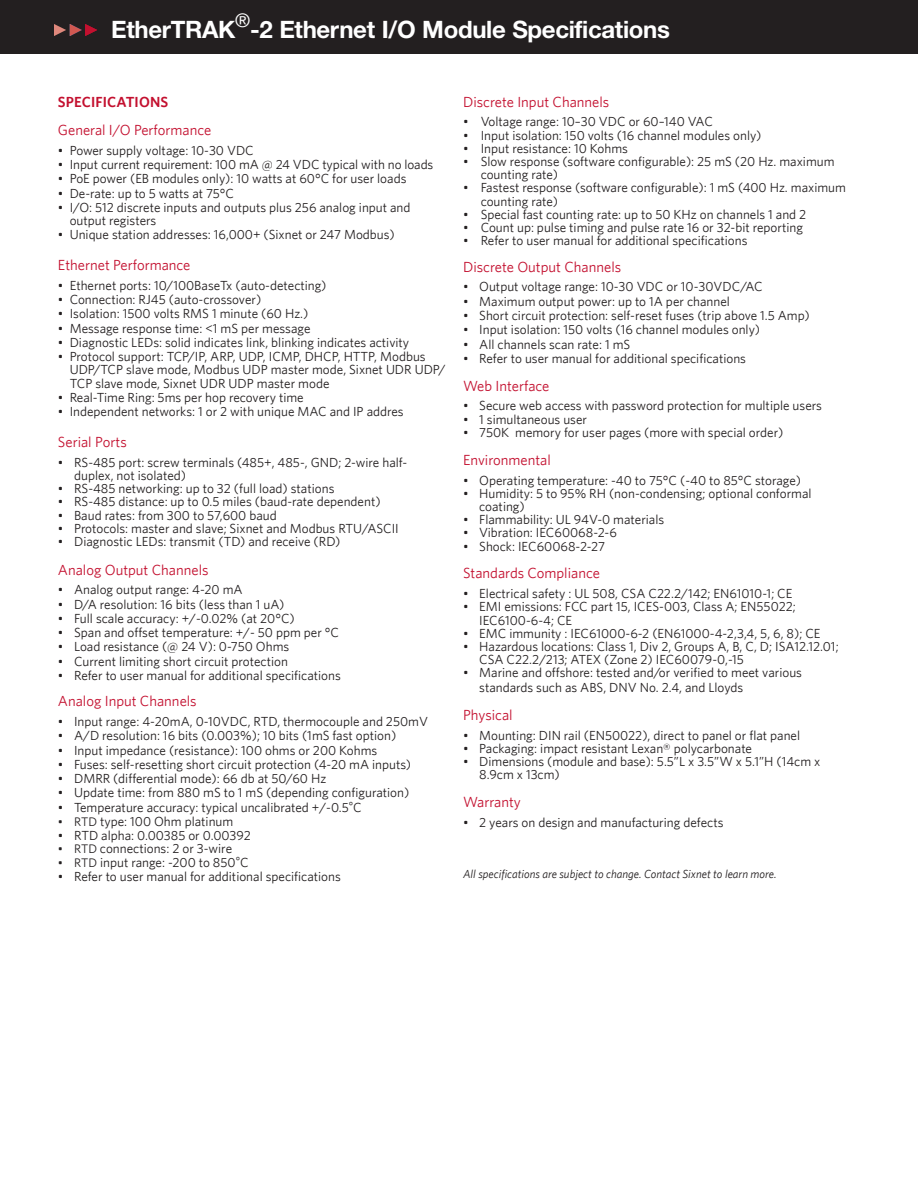
<style>
.page{position:relative;width:918px;height:1188px;background:#fff}
.page>*{position:absolute;margin:0;border:0;box-sizing:border-box;transform-origin:0 0}
.Page_1_-_Header_Blac{font:700 24px "Helvetica Neue LT Std";letter-spacing:-.015em;color:#fff}
.t1{font:14.7px/28.2px "Whitney";color:#c3102f}
.t2{font:13.2px/13.2px "Whitney";color:#231f20}
.t3{font:italic 11.7px "Whitney";color:#231f20}
.s1{font-weight:600}
.s2{font-size:12.45px}
</style>
<div class="page">
<div style="left:0;top:0;width:918px;height:54px;background:#231f20"></div>
<svg style="left:54px;top:24px;width:43px;height:12px"></svg>
<p class="Page_1_-_Header_Blac" style="left:111px;top:15px;width:560px">EtherTRAK<sup>®</sup>-2 Ethernet I/O Module Specifications</p>
<p class="t1" style="left:58px;top:87px;width:155px"><span class="s1">SPECIFICATIONS<br></span>General I/O Performance</p>
<p class="t2" style="left:58px;top:143px;width:197px">• Power supply voltage: 10-30 VDC</p>
<p class="t2" style="left:58px;top:158px;width:377px">• Input current requirement: 100 mA @ 24 VDC typical with no loads</p>
<p class="t2" style="left:58px;top:172px;width:350px">• PoE power (EB modules only): 10 watts at 60°C for user loads</p>
<p class="t2" style="left:58px;top:186px;width:178px">• De-rate: up to 5 watts at 75°C</p>
<p class="t2" style="left:70px;top:200px;width:342px;text-indent:-12px">• I/O: 512 discrete inputs and outputs plus 256 analog input and output registers</p>
<p class="t2" style="left:58px;top:228px;width:338px">• Unique station addresses: 16,000+ (Sixnet or 247 Modbus)</p>
<p class="t1" style="left:58px;top:251px;width:134px">Ethernet Performance</p>
<p class="t2" style="left:58px;top:278px;width:270px">• Ethernet ports: 10/100BaseTx (auto-detecting)</p>
<p class="t2" style="left:58px;top:293px;width:205px">• Connection: RJ45 (auto-crossover)</p>
<p class="t2" style="left:58px;top:307px;width:252px">• Isolation: 1500 volts RMS 1 minute (60 Hz.)</p>
<p class="t2" style="left:58px;top:321px;width:254px">• Message response time: &lt;1 mS per message</p>
<p class="t2" style="left:58px;top:335px;width:353px">• Diagnostic LEDs: solid indicates link, blinking indicates activity</p>
<p class="t2" style="left:70px;top:350px;width:377px;text-indent:-12px">• Protocol support: TCP/IP, ARP, UDP, ICMP, DHCP, HTTP, Modbus<br>UDP/TCP slave mode, Modbus UDP master mode, Sixnet UDR UDP/<br>TCP slave mode, Sixnet UDR UDP master mode</p>
<p class="t2" style="left:58px;top:390px;width:247px">• Real-Time Ring: 5ms per hop recovery time</p>
<p class="t2" style="left:58px;top:405px;width:347px">• Independent networks: 1 or 2 with unique MAC and IP addres</p>
<p class="t1" style="left:58px;top:427px;width:70px">Serial Ports</p>
<p class="t2" style="left:74px;top:455px;width:335px;text-indent:-16px">• RS-485 port: screw terminals (485+, 485-, GND; 2-wire half&shy;duplex, not isolated)</p>
<p class="t2" style="left:58px;top:482px;width:278px">• RS-485 networking: up to 32 (full load) stations</p>
<p class="t2" style="left:58px;top:495px;width:324px">• RS-485 distance: up to 0.5 miles (baud-rate dependent)</p>
<p class="t2" style="left:58px;top:508px;width:220px">• Baud rates: from 300 to 57,600 baud</p>
<p class="t2" style="left:58px;top:521px;width:342px">• Protocols: master and slave; Sixnet and Modbus RTU/ASCII</p>
<p class="t2" style="left:58px;top:535px;width:284px">• Diagnostic LEDs: transmit (TD) and receive (RD)</p>
<p class="t1" style="left:58px;top:555px;width:152px">Analog Output Channels</p>
<p class="t2" style="left:58px;top:583px;width:186px">• Analog output range: 4-20 mA</p>
<p class="t2" style="left:58px;top:597px;width:228px">• D/A resolution: 16 bits (less than 1 uA)</p>
<p class="t2" style="left:58px;top:611px;width:238px">• Full scale accuracy: +/-0.02% (at 20°C)</p>
<p class="t2" style="left:58px;top:626px;width:283px">• Span and offset temperature: +/- 50 ppm per °C</p>
<p class="t2" style="left:58px;top:640px;width:233px">• Load resistance (@ 24 V): 0-750 Ohms</p>
<p class="t2" style="left:58px;top:654px;width:232px">• Current limiting short circuit protection</p>
<p class="t2" style="left:58px;top:668px;width:284px">• Refer to user manual for additional specifications</p>
<p class="t1" style="left:58px;top:687px;width:140px">Analog Input Channels</p>
<p class="t2" style="left:58px;top:715px;width:372px">• Input range: 4-20mA, 0-10VDC, RTD, thermocouple and 250mV</p>
<p class="t2" style="left:58px;top:729px;width:340px">• A/D resolution: 16 bits (0.003%); 10 bits (1mS fast option)</p>
<p class="t2" style="left:58px;top:743px;width:321px">• Input impedance (resistance): 100 ohms or 200 Kohms</p>
<p class="t2" style="left:58px;top:757px;width:355px">• Fuses: self-resetting short circuit protection (4-20 mA inputs)</p>
<p class="t2" style="left:58px;top:772px;width:270px">• DMRR (differential mode): 66 db at 50/60 Hz</p>
<p class="t2" style="left:58px;top:786px;width:353px">• Update time: from 880 mS to 1 mS (depending configuration)</p>
<p class="t2" style="left:58px;top:800px;width:305px">• Temperature accuracy: typical uncalibrated +/-0.5<sup>°</sup>C</p>
<p class="t2" style="left:58px;top:814px;width:177px"><span class="s2">• RTD</span> type: 100 Ohm platinum</p>
<p class="t2" style="left:58px;top:829px;width:194px">• RTD alpha: 0.00385 or 0.00392</p>
<p class="t2" style="left:58px;top:842px;width:176px"><span class="s2">• RTD</span> connections: 2 or 3-wire</p>
<p class="t2" style="left:58px;top:855px;width:192px"><span class="s2">• RTD</span> input range: -200 to 850<sup>°</sup>C</p>
<p class="t2" style="left:58px;top:869px;width:284px">• Refer to user manual for additional specifications</p>
<p class="t1" style="left:463px;top:87px;width:148px">Discrete Input Channels</p>
<p class="t2" style="left:463px;top:115px;width:251px">• Voltage range: 10–30 VDC or 60–140 VAC</p>
<p class="t2" style="left:463px;top:128px;width:300px">• Input isolation: 150 volts (16 channel modules only)</p>
<p class="t2" style="left:463px;top:141px;width:166px">• Input resistance: 10 Kohms</p>
<p class="t2" style="left:481px;top:155px;width:355px;text-indent:-18px">• Slow response (software configurable): 25 mS (20 Hz. maximum counting rate)</p>
<p class="t2" style="left:481px;top:181px;width:367px;text-indent:-18px">• Fastest response (software configurable): 1 mS (400 Hz. maximum counting rate)</p>
<p class="t2" style="left:463px;top:207px;width:345px">• Special fast counting rate: up to 50 KHz on channels 1 and 2</p>
<p class="t2" style="left:463px;top:221px;width:341px">• Count up: pulse timing and pulse rate 16 or 32-bit reporting</p>
<p class="t2" style="left:463px;top:234px;width:286px">• Refer to user manual for additional specifications</p>
<p class="t1" style="left:463px;top:252px;width:160px">Discrete Output Channels</p>
<p class="t2" style="left:463px;top:280px;width:301px">• Output voltage range: 10-30 VDC or 10-30VDC/AC</p>
<p class="t2" style="left:463px;top:294px;width:268px">• Maximum output power: up to 1A per channel</p>
<p class="t2" style="left:463px;top:309px;width:348px">• Short circuit protection: self-reset fuses (trip above 1.5 Amp)</p>
<p class="t2" style="left:463px;top:323px;width:298px">• Input isolation: 150 volts (16 channel modules only)</p>
<p class="t2" style="left:463px;top:337px;width:169px">• All channels scan rate: 1 mS</p>
<p class="t2" style="left:463px;top:351px;width:284px">• Refer to user manual for additional specifications</p>
<p class="t1" style="left:463px;top:371px;width:88px">Web Interface</p>
<p class="t2" style="left:463px;top:399px;width:360px">• Secure web access with password protection for multiple users</p>
<p class="t2" style="left:463px;top:412px;width:125px">• 1 simultaneous user</p>
<p class="t2" style="left:463px;top:425px;width:322px">• 750K memory for user pages (more with special order)</p>
<p class="t1" style="left:463px;top:445px;width:89px">Environmental</p>
<p class="t2" style="left:463px;top:473px;width:340px">• Operating temperature: -40 to 75°C (-40 to 85°C storage)</p>
<p class="t2" style="left:479px;top:486px;width:334px;text-indent:-16px">• Humidity: 5 to 95% RH (non-condensing; optional conformal coating)</p>
<p class="t2" style="left:463px;top:513px;width:203px">• Flammability: UL 94V-0 materials</p>
<p class="t2" style="left:463px;top:526px;width:155px">• Vibration: IEC60068-2-6</p>
<p class="t2" style="left:463px;top:539px;width:144px">• Shock: IEC60068-2-27</p>
<p class="t1" style="left:463px;top:559px;width:138px">Standards Compliance</p>
<p class="t2" style="left:463px;top:587px;width:331px">• Electrical safety : UL 508, CSA C22.2/142; EN61010-1; CE</p>
<p class="t2" style="left:479px;top:600px;width:318px;text-indent:-16px">• EMI emissions: FCC part 15, ICES-003, Class A; EN55022;<br>IEC6100-6-4; CE</p>
<p class="t2" style="left:463px;top:626px;width:359px">• EMC immunity : IEC61000-6-2 (EN61000-4-2,3,4, 5, 6, 8); CE</p>
<p class="t2" style="left:479px;top:640px;width:361px;text-indent:-16px">• Hazardous locations: Class 1, Div 2, Groups A, B, C, D; ISA12.12.01;<br>CSA C22.2/213; ATEX (Zone 2) IEC60079-0,-15</p>
<p class="t2" style="left:479px;top:665px;width:324px;line-height:14.7px;text-indent:-16px">• Marine and offshore: tested and/or verified to meet various standards such as ABS, DNV No. 2.4, and Lloyds</p>
<p class="t1" style="left:463px;top:700px;width:51px">Physical</p>
<p class="t2" style="left:463px;top:728px;width:339px">• Mounting: DIN rail (EN50022), direct to panel or flat panel</p>
<p class="t2" style="left:463px;top:742px;width:291px">• Packaging: impact resistant Lexan® polycarbonate</p>
<p class="t2" style="left:479px;top:755px;width:343px;text-indent:-16px">• Dimensions (module and base): 5.5”L x 3.5”W x 5.1”H (14cm x<br>8.9cm x 13cm)</p>
<p class="t1" style="left:463px;top:788px;width:59px">Warranty</p>
<p class="t2" style="left:463px;top:816px;width:262px">• 2 years on design and manufacturing defects</p>
<p class="t3" style="left:463px;top:867px;width:315px">All specifications are subject to change. Contact Sixnet to learn more.</p>
</div>
